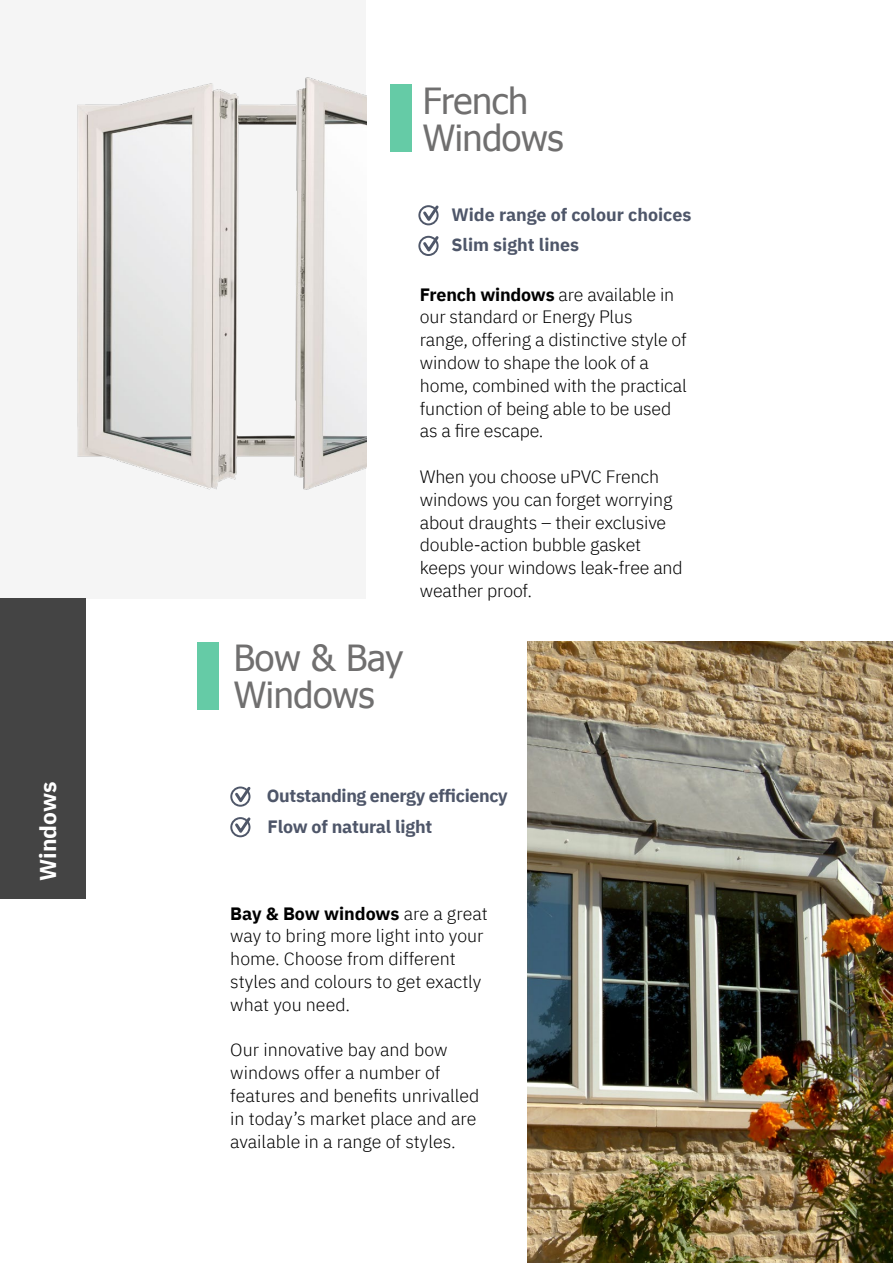
<style>
.page{position:relative;width:893px;height:1263px;background:#fff}
.page>*{position:absolute;margin:0;border:0;box-sizing:border-box;transform-origin:0 0}
.t1{font:36px/36.9px "Tahoma";letter-spacing:-.01em;color:#706f6f}
.t2{font:700 22.8px "IBM Plex Sans";color:#fff}
.t3{font:300 17.85px/22.8px "IBM Plex Sans";letter-spacing:-.01em;color:#000}
.t4{font:700 17.85px/30px "IBM Plex Sans";letter-spacing:-.01em;color:#4e5669}
.s1{font-weight:700}
</style>
<div class="page">
<img style="left:527px;top:642px;width:366px;height:621px">
<div style="left:1px;top:0;width:365px;height:598px;background:#f5f5f5"></div>
<img style="left:77px;top:77px;width:289px;height:413px">
<svg style="left:418px;top:205px;width:21px;height:20px"></svg>
<svg style="left:418px;top:235px;width:21px;height:21px"></svg>
<svg style="left:230px;top:786px;width:21px;height:21px"></svg>
<svg style="left:230px;top:817px;width:21px;height:20px"></svg>
<div style="left:390px;top:84px;width:22px;height:67px;background:#65cba6"></div>
<div style="left:197px;top:642px;width:21px;height:67px;background:#65cba6"></div>
<div style="left:0;top:598px;width:85px;height:300px;background:#444"></div>
<p class="t2" style="left:30px;top:881px;width:101px;rotate:-90deg">Windows</p>
<h1 class="t1" style="left:423px;top:80px;width:142px">French<br>Windows</h1>
<p class="t4" style="left:451px;top:198px;width:241px">Wide range of colour choices<br>Slim sight lines</p>
<p class="t3" style="left:420px;top:281px;width:268px"><span class="s1">French windows</span> are available in our standard or Energy Plus<br>range, offering a distinctive style of window to shape the look of a home, combined with the practical function of being able to be used as a fire escape.</p>
<p class="t3" style="left:420px;top:464px;width:264px">When you choose uPVC French windows you can forget worrying about draughts – their exclusive double-action bubble gasket keeps your windows leak-free and weather proof.</p>
<h1 class="t1" style="left:234px;top:638px;width:171px">Bow &amp; Bay<br>Windows</h1>
<p class="t4" style="left:267px;top:779px;width:242px;line-height:30.8px">Outstanding energy efficiency<br>Flow of natural light</p>
<p class="t3" style="left:230px;top:900px;width:259px"><span class="s1">Bay &amp; Bow windows</span> are a great way to bring more light into your home. Choose from different styles and colours to get exactly what you need.</p>
<p class="t3" style="left:230px;top:1037px;width:251px">Our innovative bay and bow windows offer a number of features and benefits unrivalled in today’s market place and are available in a range of styles.</p>
</div>
